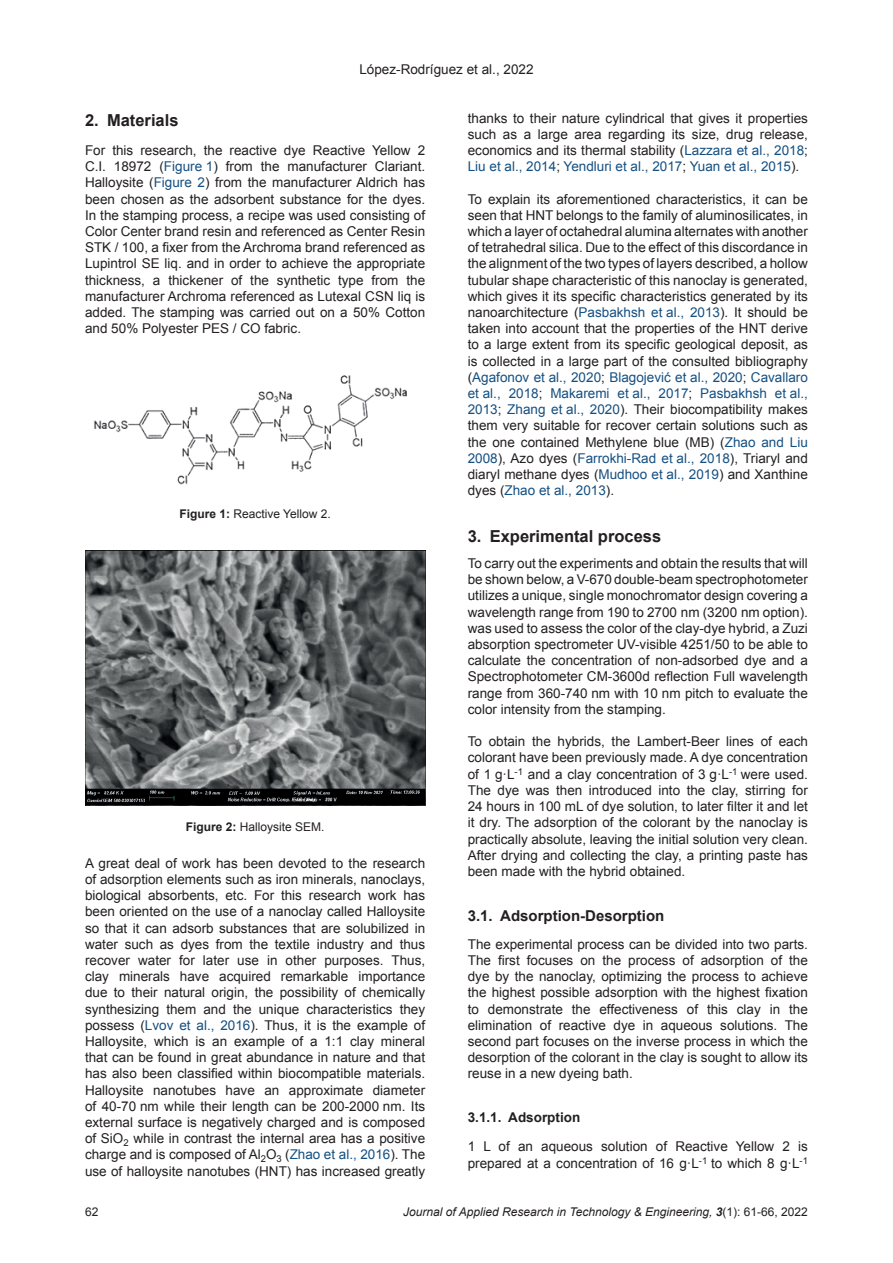
<style>
.page{position:relative;width:893px;height:1263px;background:#fff}
.page>*{position:absolute;margin:0;border:0;box-sizing:border-box;transform-origin:0 0}
.t1{font:700 16.5px "Arial";color:#231f20}
.t2{font:700 15px "Arial";color:#231f20}
.JARTE_Normal{font:13.5px/16.2px "Arial";color:#231f20;text-align:justify}
.t3{font:700 13.5px "Arial";color:#231f20}
.t4{font:italic 12px "Arial";color:#231f20}
.JARE_Figure_Caption{font:12px "Arial";color:#231f20}
.s1{color:#155082}
.s2{font-weight:700}
.s3{font-style:normal}
</style>
<div class="page">
<img style="left:94px;top:375px;width:313px;height:110px">
<img style="left:85px;top:550px;width:340px;height:255px">
<p class="JARTE_Normal" style="left:359px;top:61px;width:176px">López-Rodríguez et al., 2022</p>
<p class="t1" style="left:85px;top:109px;width:95px">2. Materials</p>
<p class="JARTE_Normal" style="left:85px;top:142px;width:342px">For this research, the reactive dye Reactive Yellow 2<br>C.I. 18972 (<span class="s1">Figure 1</span>) from the manufacturer Clariant.<br>Halloysite (<span class="s1">Figure 2</span>) from the manufacturer Aldrich has been chosen as the adsorbent substance for the dyes.<br>In the stamping process, a recipe was used consisting of Color Center brand resin and referenced as Center Resin STK / 100, a fixer from the Archroma brand referenced as Lupintrol SE liq. and in order to achieve the appropriate thickness, a thickener of the synthetic type from the manufacturer Archroma referenced as Lutexal CSN liq is added. The stamping was carried out on a 50% Cotton and 50% Polyester PES / CO fabric.</p>
<p class="JARE_Figure_Caption" style="left:179px;top:506px;width:153px"><span class="s2">Figure 1:</span> Reactive Yellow 2.</p>
<p class="JARE_Figure_Caption" style="left:186px;top:819px;width:140px"><span class="s2">Figure 2:</span> Halloysite SEM.</p>
<p class="JARTE_Normal" style="left:85px;top:855px;width:342px">A great deal of work has been devoted to the research of adsorption elements such as iron minerals, nanoclays, biological absorbents, etc. For this research work has been oriented on the use of a nanoclay called Halloysite so that it can adsorb substances that are solubilized in water such as dyes from the textile industry and thus recover water for later use in other purposes. Thus, clay minerals have acquired remarkable importance due to their natural origin, the possibility of chemically synthesizing them and the unique characteristics they possess (<span class="s1">Lvov et al., 2016</span>). Thus, it is the example of Halloysite, which is an example of a 1:1 clay mineral that can be found in great abundance in nature and that has also been classified within biocompatible materials.<br>Halloysite nanotubes have an approximate diameter of 40-70 nm while their length can be 200-2000 nm. Its external surface is negatively charged and is composed of SiO<sub>2</sub> while in contrast the internal area has a positive charge and is composed of Al<sub>2</sub>O<sub>3</sub> (<span class="s1">Zhao et al., 2016</span>). The use of halloysite nanotubes (HNT) has increased greatly</p>
<p class="JARTE_Normal" style="left:468px;top:110px;width:342px">thanks to their nature cylindrical that gives it properties such as a large area regarding its size, drug release, economics and its thermal stability (<span class="s1">Lazzara et al., 2018</span>; <span class="s1">Liu et al., 2014</span>; <span class="s1">Yendluri et al., 2017</span>; <span class="s1">Yuan et al., 2015</span>).</p>
<p class="JARTE_Normal" style="left:468px;top:191px;width:342px">To explain its aforementioned characteristics, it can be seen that HNT belongs to the family of aluminosilicates, in which a layer of octahedral alumina alternates with another of tetrahedral silica. Due to the effect of this discordance in the alignment of the two types of layers described, a hollow tubular shape characteristic of this nanoclay is generated, which gives it its specific characteristics generated by its nanoarchitecture (<span class="s1">Pasbakhsh et al., 2013</span>). It should be taken into account that the properties of the HNT derive to a large extent from its specific geological deposit, as is collected in a large part of the consulted bibliography (<span class="s1">Agafonov et al., 2020</span>; <span class="s1">Blagojević et al., 2020</span>; <span class="s1">Cavallaro et al., 2018</span>; <span class="s1">Makaremi et al., 2017</span>; <span class="s1">Pasbakhsh et al., 2013</span>; <span class="s1">Zhang et al., 2020</span>). Their biocompatibility makes them very suitable for recover certain solutions such as the one contained Methylene blue (MB) (<span class="s1">Zhao and Liu 2008</span>), Azo dyes (<span class="s1">Farrokhi-Rad et al., 2018</span>), Triaryl and diaryl methane dyes (<span class="s1">Mudhoo et al., 2019</span>) and Xanthine dyes (<span class="s1">Zhao et al., 2013</span>).</p>
<p class="t1" style="left:468px;top:525px;width:195px">3. Experimental process</p>
<p class="JARTE_Normal" style="left:468px;top:555px;width:342px">To carry out the experiments and obtain the results that will be shown below, a V-670 double-beam spectrophotometer utilizes a unique, single monochromator design covering a wavelength range from 190 to 2700 nm (3200 nm option). was used to assess the color of the clay-dye hybrid, a Zuzi absorption spectrometer UV-visible 4251/50 to be able to calculate the concentration of non-adsorbed dye and a Spectrophotometer CM-3600d reflection Full wavelength range from 360-740 nm with 10 nm pitch to evaluate the color intensity from the stamping.</p>
<p class="JARTE_Normal" style="left:468px;top:734px;width:342px">To obtain the hybrids, the Lambert-Beer lines of each colorant have been previously made. A dye concentration of 1 g·L<sup>-1</sup> and a clay concentration of 3 g·L<sup>-1</sup> were used.<br>The dye was then introduced into the clay, stirring for 24 hours in 100 mL of dye solution, to later filter it and let it dry. The adsorption of the colorant by the nanoclay is practically absolute, leaving the initial solution very clean.<br>After drying and collecting the clay, a printing paste has been made with the hybrid obtained.</p>
<p class="t2" style="left:468px;top:906px;width:198px">3.1. Adsorption-Desorption</p>
<p class="JARTE_Normal" style="left:468px;top:936px;width:342px">The experimental process can be divided into two parts.<br>The first focuses on the process of adsorption of the dye by the nanoclay, optimizing the process to achieve the highest possible adsorption with the highest fixation to demonstrate the effectiveness of this clay in the elimination of reactive dye in aqueous solutions. The second part focuses on the inverse process in which the desorption of the colorant in the clay is sought to allow its reuse in a new dyeing bath.</p>
<p class="t3" style="left:468px;top:1108px;width:114px">3.1.1. Adsorption</p>
<p class="JARTE_Normal" style="left:468px;top:1139px;width:342px">1 L of an aqueous solution of Reactive Yellow 2 is prepared at a concentration of 16 g·L<sup>-1</sup> to which 8 g·L<sup>-1</sup></p>
<p class="JARE_Figure_Caption" style="left:85px;top:1204px;width:15px">62</p>
<p class="t4" style="left:403px;top:1204px;width:406px">Journal of Applied Research in Technology &amp; Engineering, <span class="s2">3</span><span class="s3">(1): 61-66, 2022</span></p>
</div>
